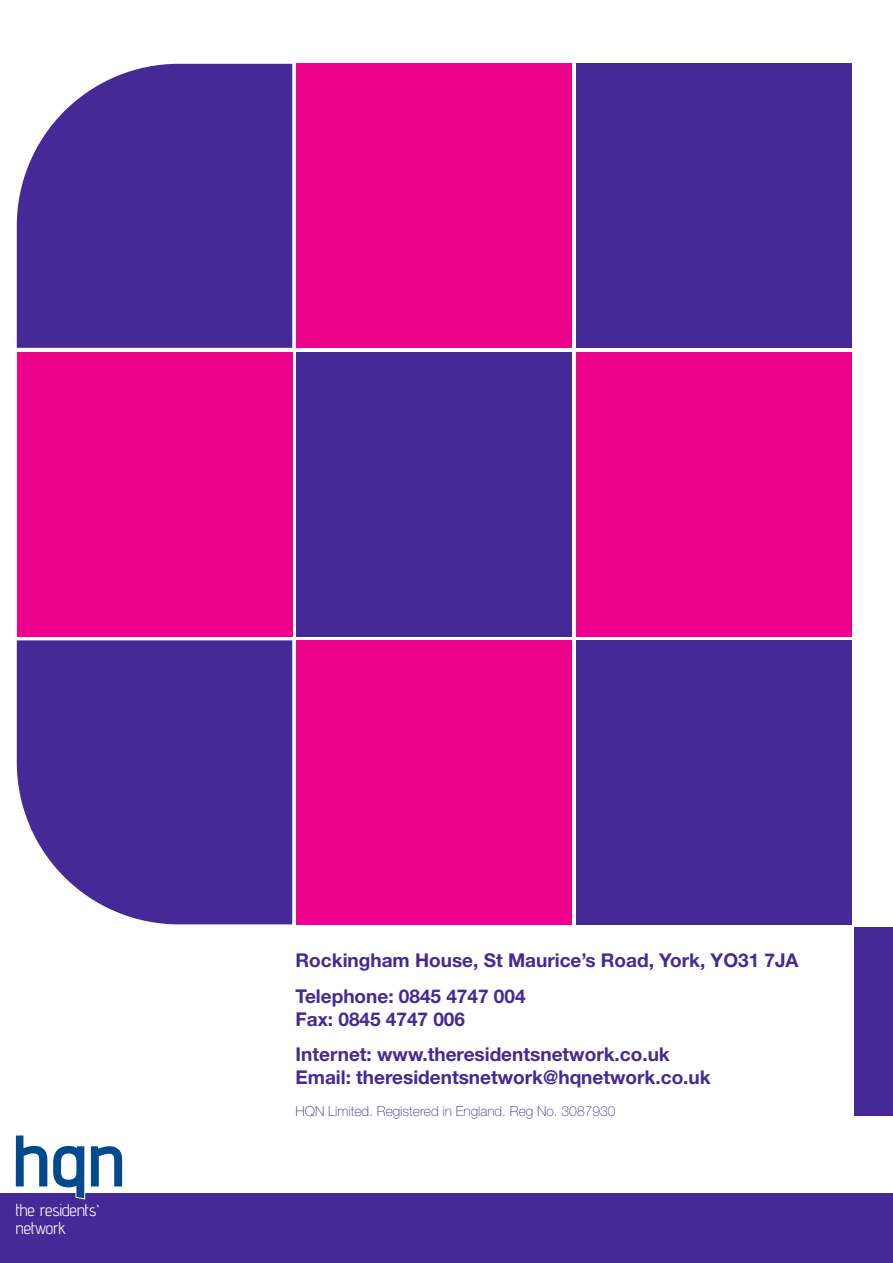
<style>
.page{position:relative;width:893px;height:1263px;background:#fff}
.page>*{position:absolute;margin:0;border:0;box-sizing:border-box;transform-origin:0 0}
.t1{font:700 19.05px/35.5px "Helvetica Neue";color:#452996}
.t2{font:17.25px/17.2px "advent";color:#fff}
.t3{font:100 13.8px "Helvetica Neue";color:#452996}
</style>
<div class="page">
<div style="left:0;top:1193px;width:893px;height:70px;background:#452996"></div>
<svg style="left:15px;top:1135px;width:108px;height:64px"></svg>
<div style="left:576px;top:640px;width:276px;height:284px;background:#452996"></div>
<div style="left:297px;top:640px;width:275px;height:284px;background:#ed028c"></div>
<div style="left:576px;top:352px;width:276px;height:284px;background:#ed028c"></div>
<div style="left:297px;top:352px;width:275px;height:284px;background:#452996"></div>
<div style="left:17px;top:352px;width:275px;height:284px;background:#ed028c"></div>
<div style="left:576px;top:64px;width:276px;height:284px;background:#452996"></div>
<svg style="left:17px;top:640px;width:275px;height:284px;fill:#452996"></svg>
<svg style="left:17px;top:64px;width:275px;height:284px;fill:#452996"></svg>
<div style="left:297px;top:64px;width:275px;height:284px;background:#ed028c"></div>
<div style="left:854px;top:927px;width:39px;height:189px;background:#452996"></div>
<p class="t2" style="left:16px;top:1200px;width:85px">the residents’ network</p>
<p class="t1" style="left:296px;top:944px;width:505px">Rockingham House, St Maurice’s Road, York, YO31 7JA<br>Telephone: 0845 4747 004</p>
<p class="t1" style="left:296px;top:1003px;width:376px">Fax: 0845 4747 006<br>Internet: www.theresidentsnetwork.co.uk</p>
<p class="t1" style="left:296px;top:1061px;width:417px">Email: theresidentsnetwork@hqnetwork.co.uk</p>
<p class="t3" style="left:296px;top:1106px;width:321px">HQN Limited. Registered in England. Reg No. 3087930</p>
</div>
